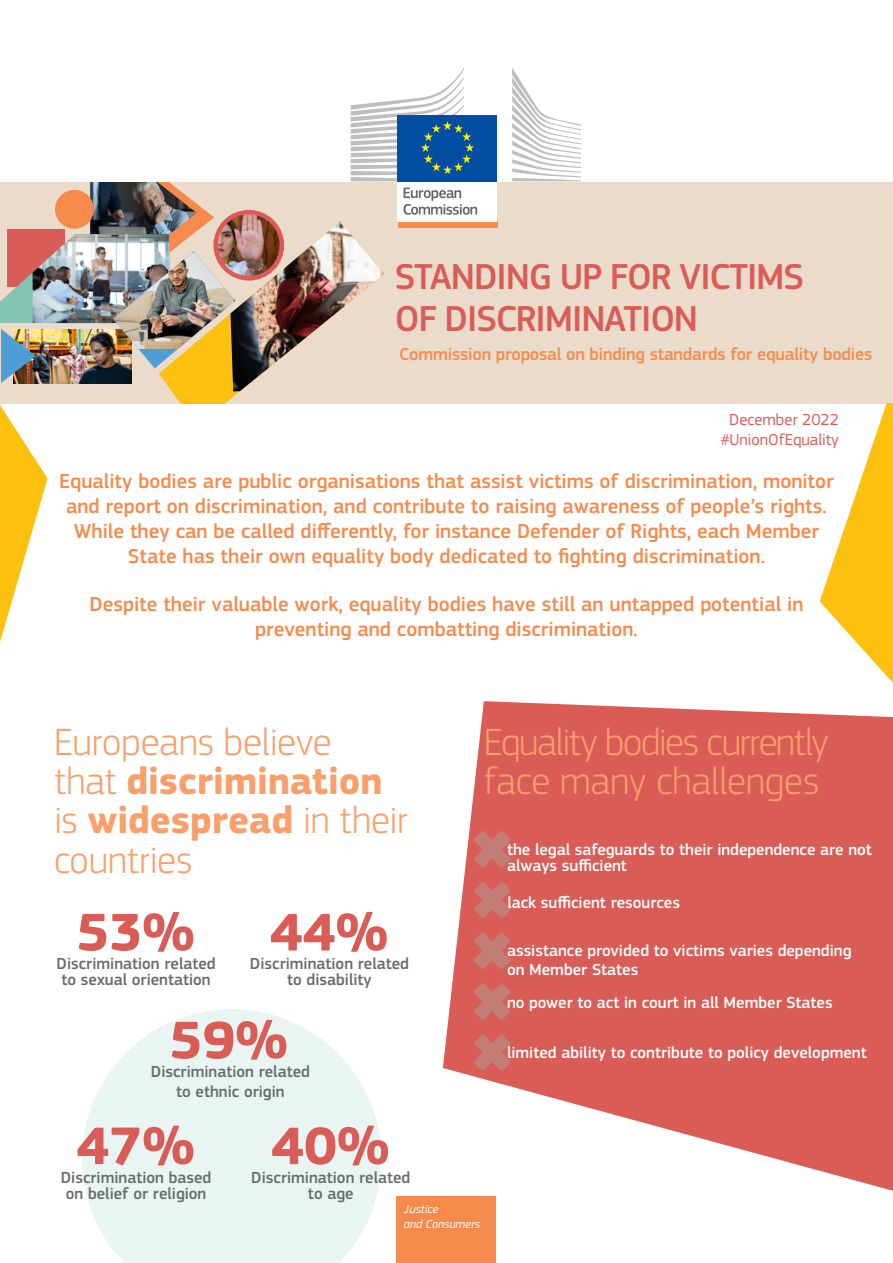
<style>
.page{position:relative;width:893px;height:1263px;background:#fff}
.page>*{position:absolute;margin:0;border:0;box-sizing:border-box;transform-origin:0 0}
.t1{font:700 55.05px "EC Square Sans Pro";color:#da5c57}
.t2{font:300 39.3px/39.3px "EC Square Sans Pro";letter-spacing:-.015em;color:#f89f6b}
.t3{font:500 37.5px/42px "EC Square Sans Pro";letter-spacing:-.03em;color:#da5c57}
.t4{font:500 21px/25.2px "EC Square Sans Pro";color:#f68a4c;text-align:center}
.t5{font:500 18px "EC Square Sans Pro";letter-spacing:-.01em;color:#f68a4c}
.t6{font:500 16.65px/16.5px "EC Square Sans Pro";color:#fff}
.t7{font:500 16.65px/16.5px "EC Square Sans Pro";color:#696a6d;text-align:center}
.t8{font:16.5px/19.8px "EC Square Sans Pro";color:#da5c57;text-align:center}
.t9{font:italic 12px/15px "EC Square Sans Pro";color:#fff}
.s1{font-weight:700}
</style>
<div class="page">
<svg style="left:82px;top:1009px;width:299px;height:254px;fill:#e8f5f2"></svg>
<svg style="left:443px;top:701px;width:450px;height:490px;fill:#da5c57"></svg>
<div style="left:0;top:181px;width:893px;height:223px;background:#ebdbca"></div>
<svg style="left:165px;top:383px;width:75px;height:21px"></svg>
<img style="left:230px;top:221px;width:154px;height:170px">
<div style="left:398px;top:222px;width:100px;height:6px;background:#f68a4c"></div>
<div style="left:398px;top:179px;width:99px;height:43px;background:#fff"></div>
<svg style="left:404px;top:188px;width:73px;height:27px"></svg>
<svg style="left:512px;top:68px;width:69px;height:113px"></svg>
<div style="left:398px;top:115px;width:99px;height:66px;background:#034ea2"></div>
<svg style="left:351px;top:68px;width:123px;height:113px"></svg>
<img style="left:216px;top:212px;width:66px;height:66px;border-radius:33px">
<div style="left:213px;top:210px;width:71px;height:71px;border:4px solid #da5c57;border-radius:50%"></div>
<img style="left:0;top:181px;width:235px;height:202px">
<div style="left:397px;top:1196px;width:99px;height:67px;background:#f68a4c"></div>
<svg style="left:473px;top:830px;width:38px;height:38px"></svg>
<svg style="left:473px;top:983px;width:38px;height:37px"></svg>
<svg style="left:473px;top:1033px;width:38px;height:38px"></svg>
<svg style="left:473px;top:932px;width:38px;height:38px"></svg>
<svg style="left:473px;top:881px;width:38px;height:38px"></svg>
<svg style="left:0;top:405px;width:48px;height:237px"></svg>
<svg style="left:820px;top:403px;width:73px;height:280px"></svg>
<div style="left:887px;top:403px;width:6px;height:170px;background:#fec00f"></div>
<h3 class="t3" style="left:395px;top:256px;width:411px">STANDING UP FOR VICTIMS<br>OF DISCRIMINATION</h3>
<p class="t5" style="left:399px;top:344px;width:475px">Commission proposal on binding standards for equality bodies</p>
<p class="t8" style="left:720px;top:410px;width:120px">December 2022 #UnionOfEquality</p>
<p class="t4" style="left:59px;top:468px;width:776px">Equality bodies are public organisations that assist victims of discrimination, monitor and report on discrimination, and contribute to raising awareness of people’s rights.<br>While they can be called differently, for instance Defender of Rights, each Member State has their own equality body dedicated to fighting discrimination.</p>
<p class="t4" style="left:90px;top:592px;width:715px">Despite their valuable work, equality bodies have still an untapped potential in preventing and combatting discrimination.</p>
<h2 class="t2" style="left:54px;top:722px;width:355px">Europeans believe<br>that <span class="s1">discrimination </span>is <span class="s1">widespread</span> in their countries</h2>
<h1 class="t1" style="left:76px;top:899px;width:120px">53%</h1>
<p class="t7" style="left:57px;top:955px;width:161px">Discrimination related to sexual orientation</p>
<h1 class="t1" style="left:270px;top:899px;width:120px">44%</h1>
<p class="t7" style="left:250px;top:955px;width:161px">Discrimination related to disability</p>
<h1 class="t1" style="left:169px;top:1007px;width:120px">59%</h1>
<p class="t7" style="left:151px;top:1062px;width:161px;line-height:20px">Discrimination related to ethnic origin</p>
<h1 class="t1" style="left:76px;top:1113px;width:120px">47%</h1>
<p class="t7" style="left:61px;top:1169px;width:152px">Discrimination based on belief or religion</p>
<h1 class="t1" style="left:271px;top:1113px;width:120px">40%</h1>
<p class="t7" style="left:251px;top:1169px;width:161px">Discrimination related to age</p>
<h2 class="t2" style="left:484px;top:722px;width:346px">Equality bodies currently face many challenges</h2>
<p class="t6" style="left:507px;top:841px;width:366px">the legal safeguards to their independence are not always sufficient</p>
<p class="t6" style="left:507px;top:894px;width:174px">lack sufficient resources</p>
<p class="t6" style="left:507px;top:941px;width:346px;line-height:19.5px">assistance provided to victims varies depending on Member States</p>
<p class="t6" style="left:507px;top:994px;width:327px">no power to act in court in all Member States</p>
<p class="t6" style="left:507px;top:1044px;width:361px">limited ability to contribute to policy development</p>
<p class="t9" style="left:404px;top:1201px;width:78px">Justice<br>and Consumers</p>
</div>
